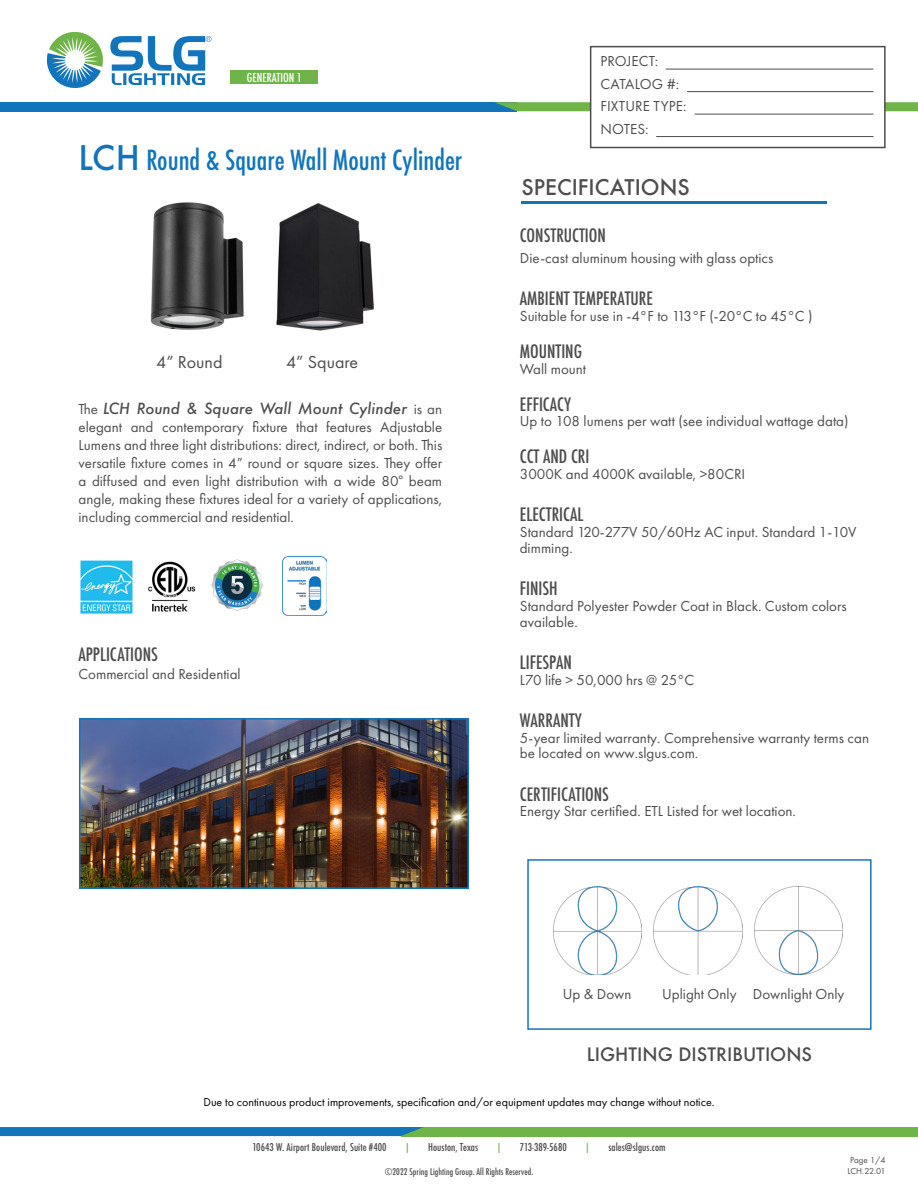
<style>
.page{position:relative;width:918px;height:1188px;background:#fff}
.page>*{position:absolute;margin:0;border:0;box-sizing:border-box;transform-origin:0 0}
.Product_Name_Heading{font:500 condensed 27px "Futura";color:#1275bc}
.Product_Name_Heading-2{font:500 21px "Futura";color:#4d4d4f}
.Body_Text_Heading{font:500 condensed 18px "Futura";color:#4d4d4f}
.Body_Text{font:500 condensed 18px "Futura";color:#4d4d4f}
.Product_Name_Heading-3{font:500 18px "Futura";color:#4d4d4f}
.Product_Name_Heading-4{font:18px "Futura PT";color:#4d4d4f}
.Body_Text-2{font:15px/18px "Futura PT";color:#4d4d4f}
.Product_Name_Heading-5{font:15px "Futura PT";color:#4d4d4f}
.t1{font:12px "Futura PT";color:#000}
.t2{font:500 condensed 12px "Futura";color:#fff}
.t3{font:500 condensed 10.5px "Futura";letter-spacing:.005em;color:#4d4d4f}
.t4{font:500 condensed 10.5px "Futura";color:#6fb448}
.t5{font:500 condensed 9px "Futura";letter-spacing:.005em;color:#4d4d4f}
.t6{font:9px "Futura PT";letter-spacing:-.02em;color:#4d4d4f}
.s1{font-stretch:normal;font-size:33px}
.s2{font-family:"Futura";font-weight:500;font-style:italic}
.s3{font-family:"N Haas Grotesk DS Pro 55 Rg"}
</style>
<div class="page">
<div style="left:0;top:102px;width:517px;height:9px;background:#1275bc"></div>
<svg style="left:494px;top:102px;width:424px;height:9px"></svg>
<div style="left:231px;top:71px;width:87px;height:13px;background:#6fb448"></div>
<div style="left:401px;top:1127px;width:517px;height:9px;background:#6fb448"></div>
<svg style="left:0;top:1127px;width:423px;height:9px;background:#1577b9"></svg>
<svg style="left:110px;top:36px;width:101px;height:49px"></svg>
<svg style="left:47px;top:32px;width:56px;height:56px"></svg>
<img style="left:150px;top:202px;width:94px;height:128px">
<img style="left:276px;top:203px;width:98px;height:128px">
<img style="left:80px;top:560px;width:53px;height:53px">
<img style="left:148px;top:561px;width:48px;height:51px">
<img style="left:211px;top:559px;width:52px;height:52px">
<img style="left:282px;top:557px;width:45px;height:59px">
<hr style="left:521px;top:201px;width:306px;height:3px;background:#1275bc">
<img style="left:82px;top:721px;width:384px;height:165px">
<div style="left:79px;top:718px;width:390px;height:171px;border:2px solid #1275bc"></div>
<div style="left:590px;top:46px;width:296px;height:102px;background:#fff;border:2px solid #4d4d4f"></div>
<hr style="left:666px;top:69px;width:207px;height:1px;background:#4d4d4f">
<hr style="left:687px;top:91px;width:186px;height:1px;background:#4d4d4f">
<hr style="left:695px;top:114px;width:178px;height:1px;background:#4d4d4f">
<hr style="left:656px;top:136px;width:217px;height:1px;background:#4d4d4f">
<img style="left:554px;top:887px;width:88px;height:88px">
<img style="left:654px;top:887px;width:88px;height:88px">
<img style="left:755px;top:887px;width:88px;height:88px">
<div style="left:527px;top:859px;width:345px;height:171px;border:2px solid #1275bc"></div>
<p class="t2" style="left:247px;top:70px;width:57px">GENERATION 1</p>
<p class="Product_Name_Heading" style="left:79px;top:143px;width:385px"><span class="s1">LCH</span> Round &amp; Square Wall Mount Cylinder</p>
<p class="Product_Name_Heading-4" style="left:156px;top:351px;width:68px">4” Round</p>
<p class="Product_Name_Heading-4" style="left:286px;top:351px;width:73px">4” Square</p>
<p class="Body_Text-2" style="left:79px;top:400px;width:365px;text-align:justify">The <span class="s2">LCH Round &amp; Square Wall Mount Cylinder</span> is an elegant and contemporary fixture that features Adjustable Lumens and three light distributions: direct, indirect, or both. This versatile fixture comes in 4” round or square sizes. They offer a diffused and even light distribution with a wide 80<span class="s3">°</span> beam angle, making these fixtures ideal for a variety of applications, including commercial and residential.</p>
<p class="Body_Text" style="left:79px;top:643px;width:81px">APPLICATIONS</p>
<p class="Body_Text-2" style="left:79px;top:665px;width:164px">Commercial and Residential</p>
<p class="Body_Text-2" style="left:601px;top:52px;width:59px">PROJECT:</p>
<p class="Body_Text-2" style="left:601px;top:75px;width:80px">CATALOG #:</p>
<p class="Body_Text-2" style="left:601px;top:97px;width:87px">FIXTURE TYPE:</p>
<p class="Body_Text-2" style="left:601px;top:120px;width:49px">NOTES:</p>
<p class="Product_Name_Heading-2" style="left:522px;top:173px;width:170px">SPECIFICATIONS</p>
<p class="Body_Text_Heading" style="left:520px;top:224px;width:87px">CONSTRUCTION</p>
<p class="Body_Text-2" style="left:520px;top:249px;width:255px">Die-cast aluminum housing with glass optics</p>
<p class="Body_Text_Heading" style="left:520px;top:287px;width:135px">AMBIENT TEMPERATURE</p>
<p class="Body_Text-2" style="left:520px;top:307px;width:294px">Suitable for use in -4°F to 113°F (-20°C to 45°C )</p>
<p class="Body_Text_Heading" style="left:520px;top:340px;width:64px">MOUNTING</p>
<p class="Body_Text-2" style="left:520px;top:360px;width:68px">Wall mount</p>
<p class="Body_Text_Heading" style="left:520px;top:392px;width:53px">EFFICACY</p>
<p class="Body_Text-2" style="left:520px;top:412px;width:330px">Up to 108 lumens per watt (see individual wattage data)</p>
<p class="Body_Text" style="left:520px;top:445px;width:71px">CCT AND CRI</p>
<p class="Body_Text-2" style="left:520px;top:465px;width:227px">3000K and 4000K available, &gt;80CRI</p>
<p class="Body_Text_Heading" style="left:520px;top:503px;width:65px">ELECTRICAL</p>
<p class="Body_Text-2" style="left:520px;top:524px;width:338px;line-height:15.8px">Standard 120-277V 50/60Hz AC input. Standard 1-10V dimming.</p>
<p class="Body_Text_Heading" style="left:520px;top:577px;width:39px">FINISH</p>
<p class="Body_Text-2" style="left:520px;top:598px;width:328px;line-height:15.8px">Standard Polyester Powder Coat in Black. Custom colors available.</p>
<p class="Body_Text_Heading" style="left:520px;top:651px;width:53px">LIFESPAN</p>
<p class="Body_Text-2" style="left:520px;top:671px;width:176px">L70 life &gt; 50,000 hrs @ 25°C</p>
<p class="Body_Text_Heading" style="left:520px;top:709px;width:63px">WARRANTY</p>
<p class="Body_Text-2" style="left:520px;top:730px;width:351px;line-height:15.8px">5-year limited warranty. Comprehensive warranty terms can be located on www.slgus.com.</p>
<p class="Body_Text_Heading" style="left:520px;top:783px;width:91px">CERTIFICATIONS</p>
<p class="Body_Text-2" style="left:520px;top:802px;width:278px">Energy Star certified. ETL Listed for wet location.</p>
<p class="Product_Name_Heading-5" style="left:563px;top:985px;width:70px">Up &amp; Down</p>
<p class="Product_Name_Heading-5" style="left:662px;top:985px;width:76px">Uplight Only</p>
<p class="Product_Name_Heading-5" style="left:753px;top:985px;width:93px">Downlight Only</p>
<p class="Product_Name_Heading-3" style="left:587px;top:1042px;width:227px">LIGHTING DISTRIBUTIONS</p>
<p class="t1" style="left:203px;top:1095px;width:513px">Due to continuous product improvements, specification and/or equipment updates may change without notice.</p>
<p class="t3" style="left:252px;top:1141px;width:136px">10643 W. Airport Boulevard, Suite #400</p>
<p class="t4" style="left:404px;top:1141px;width:7px">|</p>
<p class="t3" style="left:428px;top:1141px;width:51px">Houston, Texas</p>
<p class="t4" style="left:496px;top:1141px;width:7px">|</p>
<p class="t3" style="left:520px;top:1141px;width:48px">713-389-5680</p>
<p class="t4" style="left:585px;top:1141px;width:7px">|</p>
<p class="t3" style="left:608px;top:1141px;width:59px">sales@slgus.com</p>
<p class="t5" style="left:385px;top:1166px;width:150px">©2022 Spring Lighting Group. All Rights Reserved.</p>
<p class="t6" style="left:848px;top:1165px;width:40px">LCH.22.01</p>
<p class="t6" style="left:850px;top:1154px;width:37px">Page 1/4</p>
</div>
